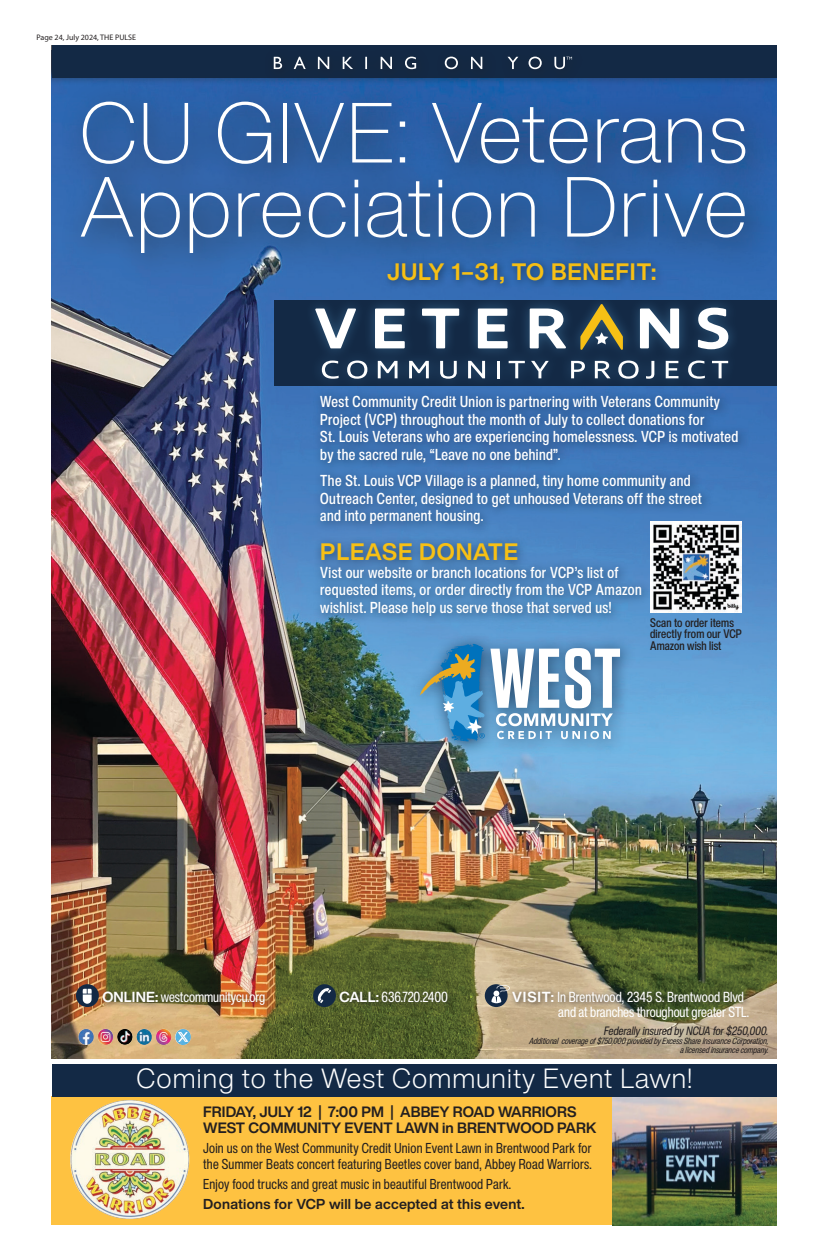
<style>
.page{position:relative;width:828px;height:1260px;background:#fff}
.page>*{position:absolute;margin:0;border:0;box-sizing:border-box;transform-origin:0 0}
.t1{font:200 83.6px/74.1px "Helvetica Now Display";letter-spacing:.02em;color:#fff}
.t2{font:300 27.3px "Helvetica Now Display";letter-spacing:.04em;color:#fff}
.t3{font:700 23.4px "Helvetica Now Display";letter-spacing:.04em;color:#f7c015}
.t4{font:500 condensed 15.6px/17.5px "Helvetica Now Display";letter-spacing:.03em;color:#fff}
.t5{font:700 14.8px/15.6px "Helvetica Now Display";letter-spacing:.01em;color:#231f20}
.t6{font:condensed 14.4px/15px "Helvetica Now Display";color:#fff}
.t7{font:condensed 14.1px/15.6px "Helvetica Now Display";letter-spacing:.02em;color:#231f20}
.t8{font:500 condensed 12.2px/11.6px "Helvetica Now Display";letter-spacing:.01em;color:#231f20}
.t9{font:italic condensed 11.9px "Helvetica Now Display";color:#231f20}
.t10{font:italic condensed 8.8px/8.8px "Helvetica Now Display";color:#231f20;text-align:right}
.t11{font:8px "Myriad Pro";color:#231f20}
.s1{font-weight:700;font-stretch:normal}
</style>
<div class="page">
<img style="left:612px;top:1096px;width:165px;height:129px">
<div style="left:52px;top:1096px;width:560px;height:129px;background:#fec241"></div>
<img style="left:52px;top:232px;width:725px;height:827px">
<div style="left:274px;top:300px;width:503px;height:86px;background:#132945"></div>
<div style="left:100px;top:988px;width:651px;height:23px;background:#231f20;opacity:.75"></div>
<div style="left:76px;top:984px;width:23px;height:23px;background:#132945;border-radius:50%"></div>
<svg style="left:82px;top:989px;width:10px;height:15px"></svg>
<div style="left:313px;top:984px;width:23px;height:23px;background:#132945;border-radius:50%"></div>
<svg style="left:317px;top:988px;width:14px;height:15px"></svg>
<div style="left:485px;top:984px;width:23px;height:23px;background:#132945;border-radius:50%"></div>
<svg style="left:491px;top:985px;width:19px;height:18px"></svg>
<div style="left:52px;top:46px;width:725px;height:40px;background:#275392"></div>
<div style="left:52px;top:46px;width:725px;height:32px;background:#132945"></div>
<div style="left:264px;top:47px;width:321px;height:36px;background:#231f20;opacity:.75"></div>
<svg style="left:274px;top:57px;width:298px;height:12px"></svg>
<div style="left:409px;top:632px;width:227px;height:126px;background:#132945;opacity:.75"></div>
<svg style="left:419px;top:643px;width:201px;height:99px"></svg>
<div style="left:304px;top:293px;width:436px;height:98px;background:#5eaee1;opacity:.4"></div>
<svg style="left:315px;top:309px;width:41px;height:39px"></svg>
<svg style="left:375px;top:309px;width:30px;height:39px"></svg>
<svg style="left:422px;top:309px;width:37px;height:39px"></svg>
<svg style="left:478px;top:309px;width:30px;height:39px"></svg>
<svg style="left:530px;top:309px;width:36px;height:39px"></svg>
<svg style="left:640px;top:309px;width:39px;height:39px;background:#aeb9c4"></svg>
<svg style="left:698px;top:308px;width:30px;height:41px"></svg>
<svg style="left:322px;top:361px;width:17px;height:18px"></svg>
<svg style="left:347px;top:361px;width:20px;height:18px"></svg>
<svg style="left:378px;top:361px;width:20px;height:17px"></svg>
<svg style="left:409px;top:361px;width:20px;height:17px"></svg>
<svg style="left:440px;top:361px;width:17px;height:18px"></svg>
<svg style="left:468px;top:361px;width:17px;height:17px"></svg>
<hr style="left:497px;top:361px;width:3px;height:17px;background:#fff">
<svg style="left:509px;top:361px;width:16px;height:17px"></svg>
<svg style="left:531px;top:361px;width:18px;height:17px"></svg>
<svg style="left:571px;top:361px;width:14px;height:17px"></svg>
<svg style="left:595px;top:361px;width:16px;height:17px"></svg>
<svg style="left:618px;top:361px;width:21px;height:18px"></svg>
<svg style="left:646px;top:361px;width:8px;height:18px"></svg>
<svg style="left:666px;top:361px;width:12px;height:17px"></svg>
<svg style="left:688px;top:361px;width:17px;height:18px"></svg>
<svg style="left:712px;top:361px;width:16px;height:17px"></svg>
<svg style="left:580px;top:304px;width:43px;height:46px"></svg>
<div style="left:313px;top:388px;width:437px;height:238px;background:#132945;opacity:.75"></div>
<div style="left:383px;top:257px;width:282px;height:35px;background:#336bb4"></div>
<img style="left:651px;top:521px;width:91px;height:92px">
<img style="left:76px;top:1028px;width:117px;height:22px">
<svg style="left:61px;top:80px;width:716px;height:206px;background:#2c5fa2"></svg>
<img style="left:70px;top:1100px;width:119px;height:119px;border-radius:60px">
<div style="left:52px;top:1064px;width:725px;height:32px;background:#132945"></div>
<p class="t11" style="left:36px;top:32px;width:101px">Page 24, July 2024, THE PULSE</p>
<p class="t1" style="left:80px;top:95px;width:670px">CU GIVE: Veterans<br>Appreciation Drive</p>
<p class="t3" style="left:387px;top:256px;width:271px">JULY 1–31, TO BENEFIT:</p>
<p class="t4" style="left:320px;top:393px;width:420px">West Community Credit Union is partnering with Veterans Community Project (VCP) throughout the month of July to collect donations for<br>St. Louis Veterans who are experiencing homelessness. VCP is motivated by the sacred rule, “Leave no one behind”.</p>
<p class="t4" style="left:320px;top:472px;width:383px">The St. Louis VCP Village is a planned, tiny home community and<br>Outreach Center, designed to get unhoused Veterans off the street and into permanent housing.</p>
<p class="t3" style="left:320px;top:536px;width:199px">PLEASE DONATE</p>
<p class="t4" style="left:320px;top:563px;width:323px">Vist our website or branch locations for VCP’s list of requested items, or order directly from the VCP Amazon wishlist. Please help us serve those that served us!</p>
<p class="t8" style="left:650px;top:617px;width:93px">Scan to order items directly from our VCP<br>Amazon wish list</p>
<p class="t6" style="left:102px;top:989px;width:164px"><span class="s1">ONLINE:</span> westcommunitycu.org</p>
<p class="t6" style="left:339px;top:989px;width:110px"><span class="s1">CALL:</span> 636.720.2400</p>
<p class="t6" style="left:558px;top:989px;width:192px;text-indent:-46px"><span class="s1">VISIT:</span> In Brentwood, 2345 S. Brentwood Blvd and at branches throughout greater STL.</p>
<p class="t9" style="left:603px;top:1023px;width:169px">Federallyinsured byNCUA for$250,000.</p>
<p class="t10" style="left:529px;top:1037px;width:244px">Additionalcoverageof$750,000providedbyExcessShareInsuranceCorporation, alicensedinsurancecompany.</p>
<p class="t2" style="left:137px;top:1060px;width:557px">Coming to the West Community Event Lawn!</p>
<p class="t5" style="left:203px;top:1104px;width:395px">FRIDAY, JULY 12 | 7:00 PM | ABBEY ROAD WARRIORS<br>WEST COMMUNITY EVENT LAWN in BRENTWOOD PARK</p>
<p class="t7" style="left:203px;top:1140px;width:390px">Join us on the West Community Credit Union Event Lawn in Brentwood Park for the Summer Beats concert featuring Beetles cover band, Abbey Road Warriors.</p>
<p class="t7" style="left:203px;top:1174px;width:323px;line-height:20px">Enjoy food trucks and great music in beautiful Brentwood Park.<br><span class="s1">Donations for VCP will be accepted at this event.</span></p>
</div>
